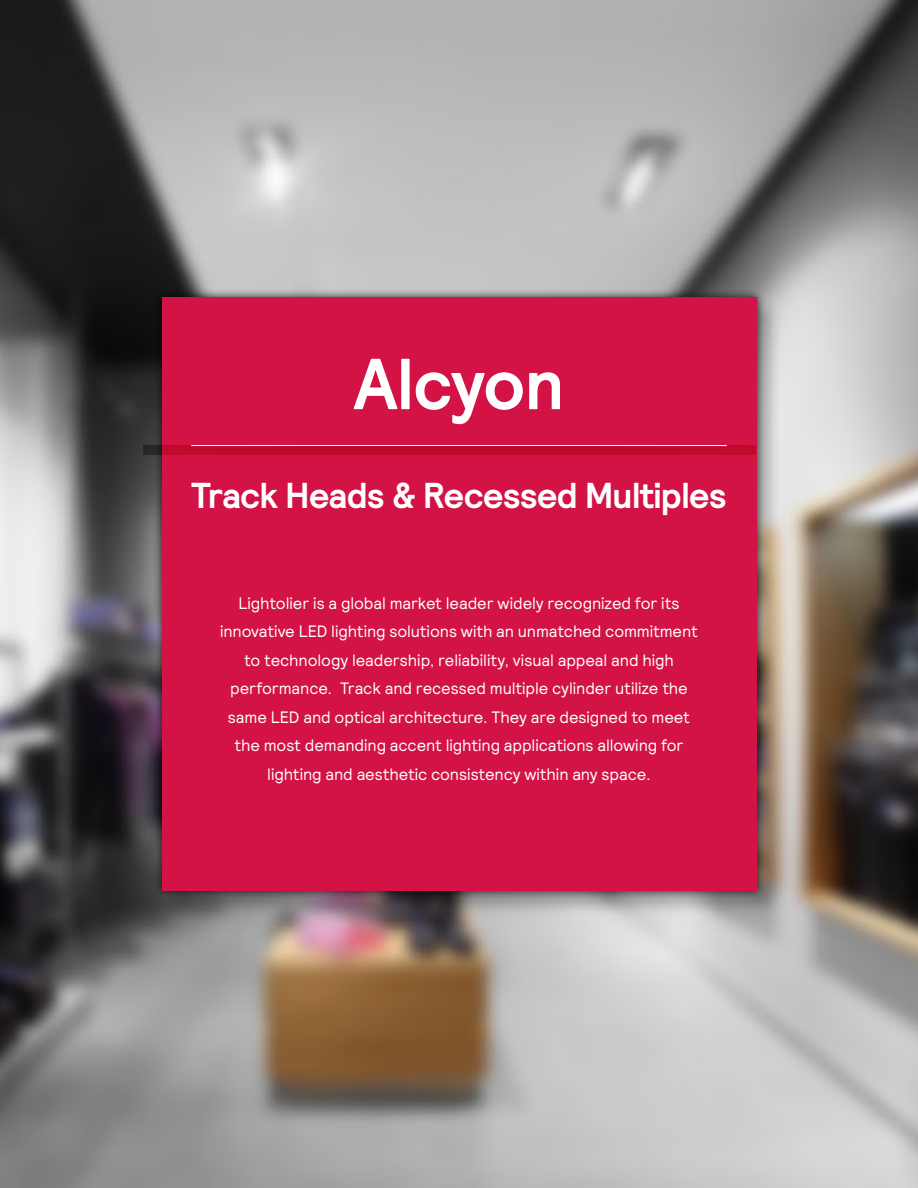
<style>
.page{position:relative;width:918px;height:1188px;background:#fff}
.page>*{position:absolute;margin:0;border:0;box-sizing:border-box;transform-origin:0 0}
.t1{font:700 72px "Signify Relative";letter-spacing:-.01em;color:#fff;scale:.96 1}
.t2{font:700 36px "Signify Relative";letter-spacing:-.02em;color:#fff}
.t3{font:16.5px/28.5px "Signify Relative";letter-spacing:-.005em;color:#fff;text-align:center}
</style>
<div class="page">
<img style="left:0;top:0;width:918px;height:1188px">
<div style="left:162px;top:298px;width:620px;height:618px;background:#000;opacity:.25"></div>
<div style="left:154px;top:288px;width:612px;height:611px;background:#000;opacity:.75"></div>
<div style="left:162px;top:297px;width:595px;height:594px;background:#d31245"></div>
<div style="left:144px;top:436px;width:612px;height:18px;background:#000;opacity:.3"></div>
<div style="left:138px;top:430px;width:624px;height:15px;background:#d31245"></div>
<hr style="left:191px;top:445px;width:536px;height:1px;background:#fff">
<h1 class="t1" style="left:354px;top:337px;width:220px">Alcyon</h1>
<h2 class="t2" style="left:191px;top:472px;width:537px">Track Heads &amp; Recessed Multiples</h2>
<p class="t3" style="left:220px;top:588px;width:479px">Lightolier is a global market leader widely recognized for its innovative LED lighting solutions with an unmatched commitment to technology leadership, reliability, visual appeal and high performance. Track and recessed multiple cylinder utilize the same LED and optical architecture. They are designed to meet the most demanding accent lighting applications allowing for lighting and aesthetic consistency within any space.</p>
</div>
